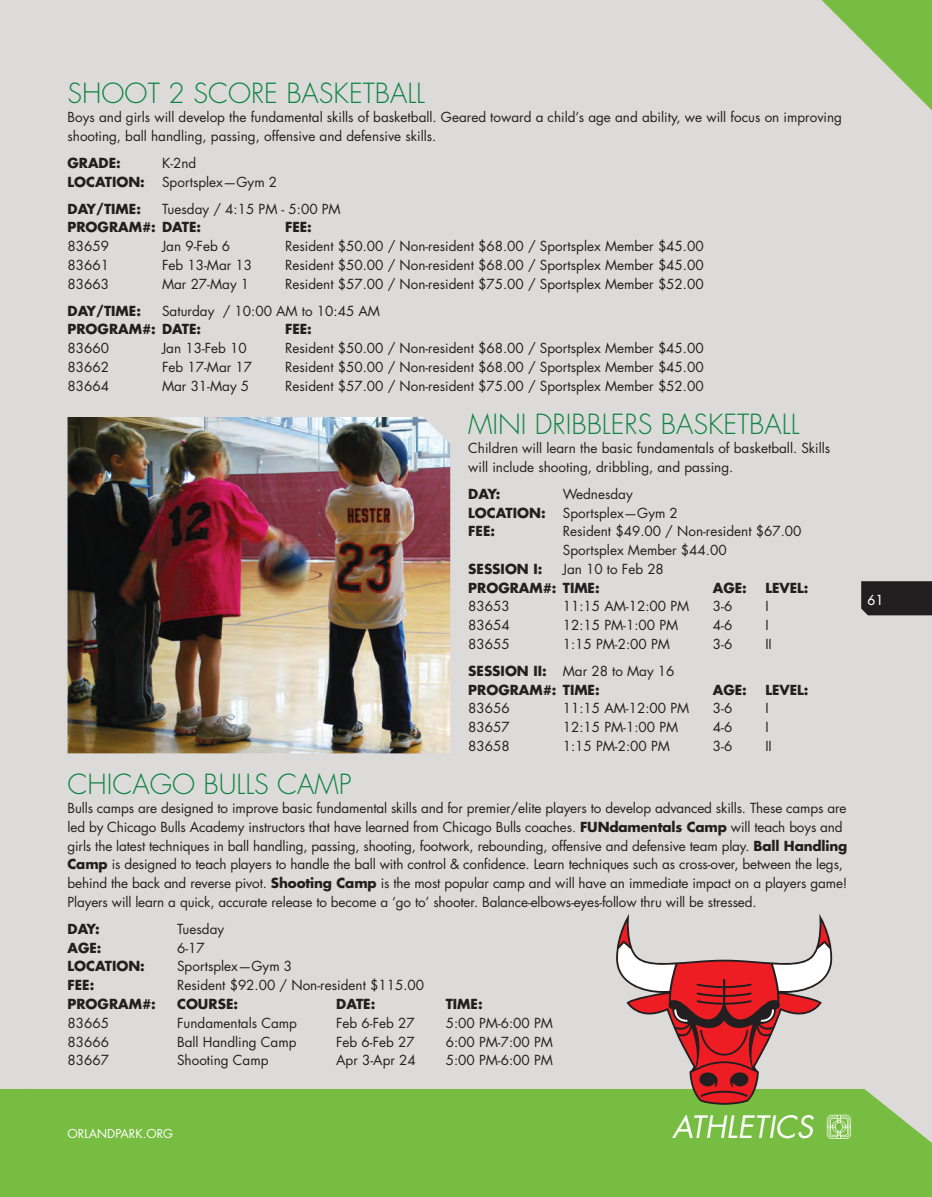
<style>
.page{position:relative;width:932px;height:1197px;background:#fff}
.page>*{position:absolute;margin:0;border:0;box-sizing:border-box;transform-origin:0 0}
.t1{font:italic 30px "Futura Std";color:#fff}
.t2{font:300 27px "Futura Std";color:#0c8340}
.t3{font:13.5px/18.8px "Futura Std";color:#231f20}
.t4{font:700 13.5px/18.8px "Futura Std";color:#231f20}
.t5{font:500 13.5px "Futura Std";color:#fff}
.t6{font:12px "Futura Std";color:#fff}
.s1{font-weight:400}
.s2{font-weight:700}
</style>
<div class="page">
<div style="left:27px;top:0;width:905px;height:1182px;background:#dddbda"></div>
<div style="left:0;top:0;width:26px;height:1182px;background:#dddbda"></div>
<div style="left:28px;top:1089px;width:904px;height:108px;background:#77bd42"></div>
<div style="left:0;top:1089px;width:28px;height:108px;background:#77bd42"></div>
<div style="left:861px;top:581px;width:71px;height:34px;background:#231f20"></div>
<svg style="left:821px;top:0;width:111px;height:111px"></svg>
<svg style="left:826px;top:1114px;width:25px;height:25px"></svg>
<svg style="left:616px;top:914px;width:216px;height:190px"></svg>
<img style="left:68px;top:417px;width:382px;height:336px">
<h2 class="t2" style="left:68px;top:77px;width:359px">SHOOT 2 SCORE BASKETBALL</h2>
<p class="t3" style="left:68px;top:108px;width:776px">Boys and girls will develop the fundamental skills of basketball. Geared toward a child’s age and ability, we will focus on improving shooting, ball handling, passing, offensive and defensive skills.</p>
<p class="t4" style="left:68px;top:153px;width:55px">GRADE:</p>
<p class="t3" style="left:162px;top:154px;width:36px">K-2nd</p>
<p class="t4" style="left:68px;top:172px;width:79px">LOCATION:</p>
<p class="t3" style="left:162px;top:172px;width:117px">Sportsplex—Gym 2</p>
<p class="t4" style="left:68px;top:199px;width:75px">DAY/TIME:</p>
<p class="t3" style="left:162px;top:199px;width:180px">Tuesday / 4:15 PM - 5:00 PM</p>
<p class="t4" style="left:68px;top:218px;width:135px">PROGRAM#: DATE:</p>
<p class="t4" style="left:285px;top:218px;width:28px">FEE:</p>
<p class="t3" style="left:68px;top:237px;width:43px">83659</p>
<p class="t3" style="left:162px;top:237px;width:70px">Jan 9-Feb 6</p>
<p class="t3" style="left:285px;top:237px;width:420px">Resident $50.00 / Non-resident $68.00 / Sportsplex Member $45.00</p>
<p class="t3" style="left:68px;top:256px;width:43px">83661</p>
<p class="t3" style="left:162px;top:256px;width:92px">Feb 13-Mar 13</p>
<p class="t3" style="left:285px;top:256px;width:420px">Resident $50.00 / Non-resident $68.00 / Sportsplex Member $45.00</p>
<p class="t3" style="left:68px;top:274px;width:43px">83663</p>
<p class="t3" style="left:162px;top:274px;width:89px">Mar 27-May 1</p>
<p class="t3" style="left:285px;top:274px;width:420px">Resident $57.00 / Non-resident $75.00 / Sportsplex Member $52.00</p>
<p class="t4" style="left:68px;top:301px;width:75px">DAY/TIME:</p>
<p class="t3" style="left:162px;top:301px;width:219px">Saturday / 10:00 AM to 10:45 AM</p>
<p class="t4" style="left:68px;top:320px;width:135px">PROGRAM#: DATE:</p>
<p class="t4" style="left:285px;top:320px;width:28px">FEE:</p>
<p class="t3" style="left:68px;top:339px;width:43px">83660</p>
<p class="t3" style="left:162px;top:339px;width:86px">Jan 13-Feb 10</p>
<p class="t3" style="left:285px;top:339px;width:420px">Resident $50.00 / Non-resident $68.00 / Sportsplex Member $45.00</p>
<p class="t3" style="left:68px;top:358px;width:43px">83662</p>
<p class="t3" style="left:162px;top:358px;width:92px">Feb 17-Mar 17</p>
<p class="t3" style="left:285px;top:358px;width:420px">Resident $50.00 / Non-resident $68.00 / Sportsplex Member $45.00</p>
<p class="t3" style="left:68px;top:376px;width:43px">83664</p>
<p class="t3" style="left:162px;top:376px;width:89px">Mar 31-May 5</p>
<p class="t3" style="left:285px;top:376px;width:420px">Resident $57.00 / Non-resident $75.00 / Sportsplex Member $52.00</p>
<h2 class="t2" style="left:468px;top:408px;width:333px">MINI DRIBBLERS BASKETBALL</h2>
<p class="t3" style="left:468px;top:439px;width:363px">Children will learn the basic fundamentals of basketball. Skills will include shooting, dribbling, and passing.</p>
<p class="t4" style="left:468px;top:484px;width:34px">DAY:</p>
<p class="t3" style="left:562px;top:484px;width:71px">Wednesday</p>
<p class="t4" style="left:468px;top:503px;width:79px">LOCATION:</p>
<p class="t3" style="left:562px;top:503px;width:117px">Sportsplex—Gym 2</p>
<p class="t4" style="left:468px;top:522px;width:28px">FEE:</p>
<p class="t3" style="left:562px;top:522px;width:240px">Resident $49.00 / Non-resident $67.00<br>Sportsplex Member $44.00</p>
<p class="t4" style="left:468px;top:559px;width:76px">SESSION I:</p>
<p class="t3" style="left:562px;top:559px;width:103px">Jan 10 to Feb 28</p>
<p class="t4" style="left:468px;top:578px;width:133px">PROGRAM#: TIME:</p>
<p class="t4" style="left:712px;top:578px;width:35px">AGE:</p>
<p class="t4" style="left:765px;top:578px;width:45px">LEVEL:</p>
<p class="t3" style="left:468px;top:597px;width:43px">83653</p>
<p class="t3" style="left:562px;top:597px;width:128px">11:15 AM-12:00 PM</p>
<p class="t3" style="left:712px;top:597px;width:21px">3-6</p>
<p class="t3" style="left:765px;top:597px;width:5px">I</p>
<p class="t3" style="left:468px;top:616px;width:43px">83654</p>
<p class="t3" style="left:562px;top:616px;width:117px">12:15 PM-1:00 PM</p>
<p class="t3" style="left:712px;top:616px;width:21px">4-6</p>
<p class="t3" style="left:765px;top:616px;width:5px">I</p>
<p class="t3" style="left:468px;top:634px;width:43px">83655</p>
<p class="t3" style="left:562px;top:634px;width:109px">1:15 PM-2:00 PM</p>
<p class="t3" style="left:712px;top:634px;width:21px">3-6</p>
<p class="t3" style="left:765px;top:634px;width:8px">II</p>
<p class="t4" style="left:468px;top:661px;width:208px">SESSION II: <span class="s1">Mar 28 to May 16<br></span>PROGRAM#: TIME:</p>
<p class="t4" style="left:712px;top:680px;width:35px">AGE:</p>
<p class="t4" style="left:765px;top:680px;width:45px">LEVEL:</p>
<p class="t3" style="left:468px;top:699px;width:43px">83656</p>
<p class="t3" style="left:562px;top:699px;width:128px">11:15 AM-12:00 PM</p>
<p class="t3" style="left:712px;top:699px;width:21px">3-6</p>
<p class="t3" style="left:765px;top:699px;width:5px">I</p>
<p class="t3" style="left:468px;top:718px;width:43px">83657</p>
<p class="t3" style="left:562px;top:718px;width:117px">12:15 PM-1:00 PM</p>
<p class="t3" style="left:712px;top:718px;width:21px">4-6</p>
<p class="t3" style="left:765px;top:718px;width:5px">I</p>
<p class="t3" style="left:468px;top:736px;width:43px">83658</p>
<p class="t3" style="left:562px;top:736px;width:109px">1:15 PM-2:00 PM</p>
<p class="t3" style="left:712px;top:736px;width:21px">3-6</p>
<p class="t3" style="left:765px;top:736px;width:8px">II</p>
<h2 class="t2" style="left:68px;top:768px;width:285px">CHICAGO BULLS CAMP</h2>
<p class="t3" style="left:68px;top:799px;width:781px">Bulls camps are designed to improve basic fundamental skills and for premier/elite players to develop advanced skills. These camps are led by Chicago Bulls Academy instructors that have learned from Chicago Bulls coaches. <span class="s2">FUNdamentals Camp</span> will teach boys and girls the latest techniques in ball handling, passing, shooting, footwork, rebounding, offensive and defensive team play. <span class="s2">Ball Handling Camp</span> is designed to teach players to handle the ball with control &amp; confidence. Learn techniques such as cross-over, between the legs, behind the back and reverse pivot. <span class="s2">Shooting Camp</span> is the most popular camp and will have an immediate impact on a players game!<br>Players will learn a quick, accurate release to become a ‘go to’ shooter. Balance-elbows-eyes-follow thru will be stressed.</p>
<p class="t4" style="left:68px;top:919px;width:34px">DAY:</p>
<p class="t3" style="left:177px;top:919px;width:49px">Tuesday</p>
<p class="t4" style="left:68px;top:938px;width:35px">AGE:</p>
<p class="t3" style="left:177px;top:938px;width:29px">6-17</p>
<p class="t4" style="left:68px;top:957px;width:79px">LOCATION:</p>
<p class="t3" style="left:177px;top:957px;width:117px">Sportsplex—Gym 3</p>
<p class="t4" style="left:68px;top:975px;width:28px">FEE:</p>
<p class="t3" style="left:177px;top:976px;width:248px">Resident $92.00 / Non-resident $115.00</p>
<p class="t4" style="left:68px;top:994px;width:90px">PROGRAM#:</p>
<p class="t4" style="left:177px;top:994px;width:62px">COURSE:</p>
<p class="t4" style="left:336px;top:994px;width:41px">DATE:</p>
<p class="t4" style="left:446px;top:994px;width:38px">TIME:</p>
<p class="t3" style="left:68px;top:1013px;width:43px">83665</p>
<p class="t3" style="left:177px;top:1013px;width:121px">Fundamentals Camp</p>
<p class="t3" style="left:336px;top:1013px;width:80px">Feb 6-Feb 27</p>
<p class="t3" style="left:446px;top:1013px;width:109px">5:00 PM-6:00 PM</p>
<p class="t3" style="left:68px;top:1032px;width:43px">83666</p>
<p class="t3" style="left:177px;top:1032px;width:121px">Ball Handling Camp</p>
<p class="t3" style="left:336px;top:1032px;width:80px">Feb 6-Feb 27</p>
<p class="t3" style="left:446px;top:1032px;width:109px">6:00 PM-7:00 PM</p>
<p class="t3" style="left:68px;top:1051px;width:43px">83667</p>
<p class="t3" style="left:177px;top:1051px;width:93px">Shooting Camp</p>
<p class="t3" style="left:336px;top:1051px;width:81px">Apr 3-Apr 24</p>
<p class="t3" style="left:446px;top:1051px;width:109px">5:00 PM-6:00 PM</p>
<p class="t6" style="left:68px;top:1126px;width:107px">ORLANDPARK.ORG</p>
<h1 class="t1" style="left:672px;top:1108px;width:142px">ATHLETICS</h1>
<p class="t5" style="left:867px;top:591px;width:18px">61</p>
</div>
